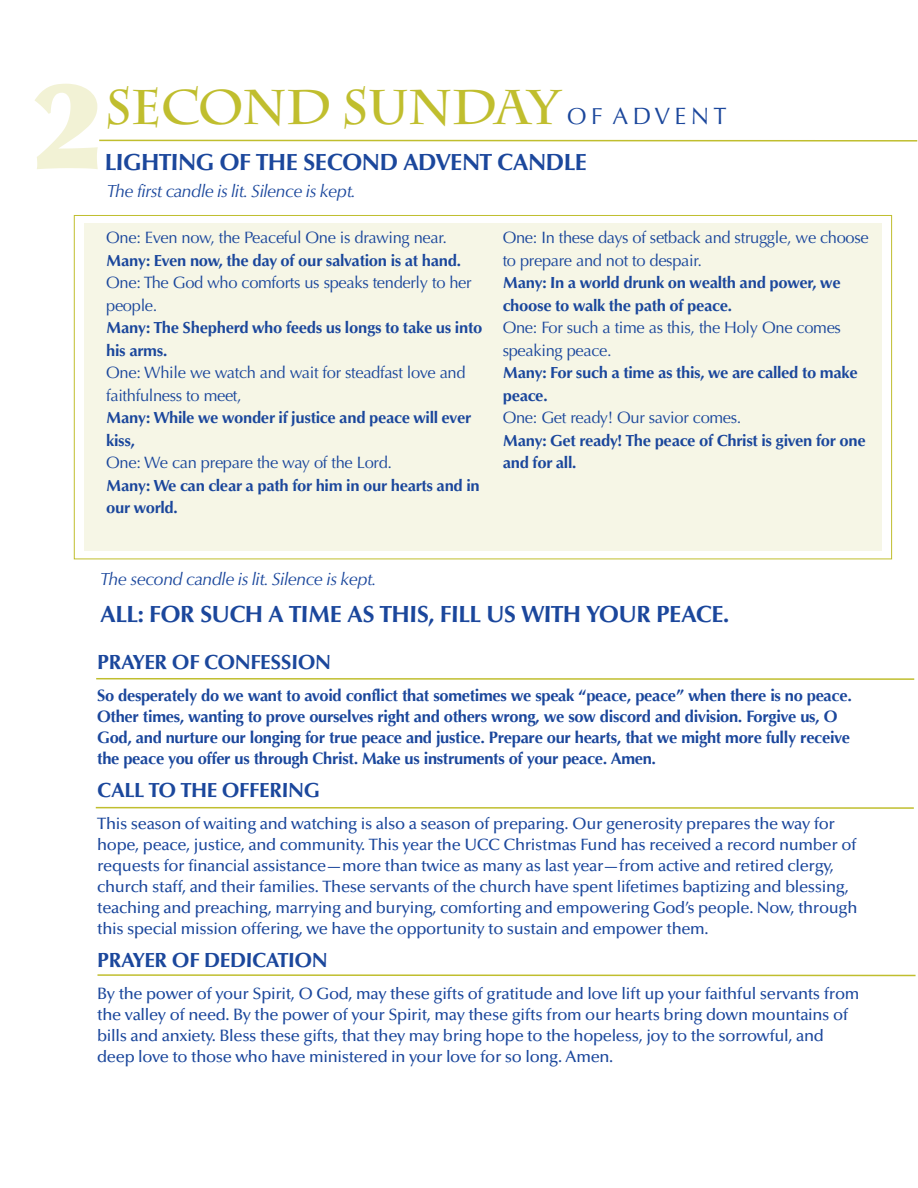
<style>
.page{position:relative;width:918px;height:1188px;background:#fff}
.page>*{position:absolute;margin:0;border:0;box-sizing:border-box;transform-origin:0 0}
.t1{font:900 121.05px "Optima";color:rgb(192 190 46/.2)}
.t2{font:700 48.6px "Charlemagne";letter-spacing:-.02em;color:#c0be2e}
.t3{font:24px "Optima Bld";letter-spacing:-.02em;color:#1b479c}
.t4{font:23.7px "Optima";letter-spacing:.18em;color:#1b479c}
.t5{font:21px "Optima Bld";letter-spacing:-.02em;color:#1b479c}
.t6{font:18px "Optima Itl";letter-spacing:-.02em;color:#1b479c}
.t7{font:500 16.5px/21px "Optima";letter-spacing:-.02em;color:#1b479c}
.t8{font:16.5px/22.5px "Optima Bld";letter-spacing:-.02em;color:#1b479c}
.t9{font:700 16.5px/21px "Optima";letter-spacing:-.02em;color:#1b479c}
.t10{font:16.5px/22.5px "Optima";letter-spacing:-.02em;color:#1b479c}
.s1{font-family:"Optima Rmn"}
</style>
<div class="page">
<div style="left:84px;top:223px;width:797px;height:327px;background:#f6f6e6"></div>
<hr style="left:99px;top:140px;width:818px;height:2px;background:#c0be2e">
<hr style="left:96px;top:678px;width:818px;height:2px;background:#c0be2e">
<hr style="left:96px;top:807px;width:818px;height:2px;background:#c0be2e">
<hr style="left:97px;top:974px;width:819px;height:2px;background:#c0be2e">
<p class="t1" style="left:33px;top:53px;width:73px">2</p>
<p class="t2" style="left:105px;top:79px;width:456px">SECOND SUNDAY</p>
<p class="t3" style="left:105px;top:152px;width:484px">LIGHTING OF THE SECOND ADVENT CANDLE</p>
<p class="t4" style="left:567px;top:106px;width:161px"><span class="s1">OF</span> ADVENT</p>
<p class="t6" style="left:107px;top:184px;width:250px">The first candle is lit. Silence is kept.</p>
<p class="t10" style="left:106px;top:228px;width:342px">One: Even now, the Peaceful One is drawing near.</p>
<p class="t8" style="left:106px;top:250px;width:356px">Many: Even now, the day of our salvation is at hand.</p>
<p class="t10" style="left:106px;top:273px;width:367px">One: The God who comforts us speaks tenderly to her people.</p>
<p class="t8" style="left:106px;top:317px;width:378px">Many: The Shepherd who feeds us longs to take us into his arms.</p>
<p class="t10" style="left:106px;top:363px;width:361px">One: While we watch and wait for steadfast love and faithfulness to meet,</p>
<p class="t8" style="left:106px;top:407px;width:366px">Many: While we wonder if justice and peace will ever kiss,</p>
<p class="t10" style="left:106px;top:453px;width:287px">One: We can prepare the way of the Lord.</p>
<p class="t8" style="left:106px;top:475px;width:375px">Many: We can clear a path for him in our hearts and in our world.</p>
<p class="t10" style="left:503px;top:228px;width:367px">One: In these days of setback and struggle, we choose to prepare and not to despair.</p>
<p class="t8" style="left:503px;top:272px;width:339px">Many: In a world drunk on wealth and power, we choose to walk the path of peace.</p>
<p class="t10" style="left:503px;top:318px;width:340px">One: For such a time as this, the Holy One comes speaking peace.</p>
<p class="t8" style="left:503px;top:362px;width:357px">Many: For such a time as this, we are called to make peace.</p>
<p class="t10" style="left:503px;top:408px;width:240px">One: Get ready! Our savior comes.</p>
<p class="t8" style="left:503px;top:430px;width:365px">Many: Get ready! The peace of Christ is given for one and for all.</p>
<p class="t6" style="left:100px;top:572px;width:278px">The second candle is lit. Silence is kept.</p>
<p class="t3" style="left:100px;top:605px;width:631px">ALL: FOR SUCH A TIME AS THIS, FILL US WITH YOUR PEACE.</p>
<p class="t5" style="left:97px;top:654px;width:235px">PRAYER OF CONFESSION</p>
<p class="t9" style="left:97px;top:685px;width:756px">So desperately do we want to avoid conflict that sometimes we speak “peace, peace” when there is no peace.<br>Other times, wanting to prove ourselves right and others wrong, we sow discord and division. Forgive us, O God, and nurture our longing for true peace and justice. Prepare our hearts, that we might more fully receive the peace you offer us through Christ. Make us instruments of your peace. Amen.</p>
<p class="t5" style="left:97px;top:782px;width:224px">CALL TO THE OFFERING</p>
<p class="t7" style="left:97px;top:814px;width:762px">This season of waiting and watching is also a season of preparing. Our generosity prepares the way for hope, peace, justice, and community. This year the UCC Christmas Fund has received a record number of requests for financial assistance—more than twice as many as last year—from active and retired clergy, church staff, and their families. These servants of the church have spent lifetimes baptizing and blessing, teaching and preaching, marrying and burying, comforting and empowering God’s people. Now, through this special mission offering, we have the opportunity to sustain and empower them.</p>
<p class="t5" style="left:97px;top:952px;width:232px">PRAYER OF DEDICATION</p>
<p class="t7" style="left:97px;top:984px;width:764px">By the power of your Spirit, O God, may these gifts of gratitude and love lift up your faithful servants from the valley of need. By the power of your Spirit, may these gifts from our hearts bring down mountains of bills and anxiety. Bless these gifts, that they may bring hope to the hopeless, joy to the sorrowful, and deep love to those who have ministered in your love for so long. Amen.</p>
</div>
